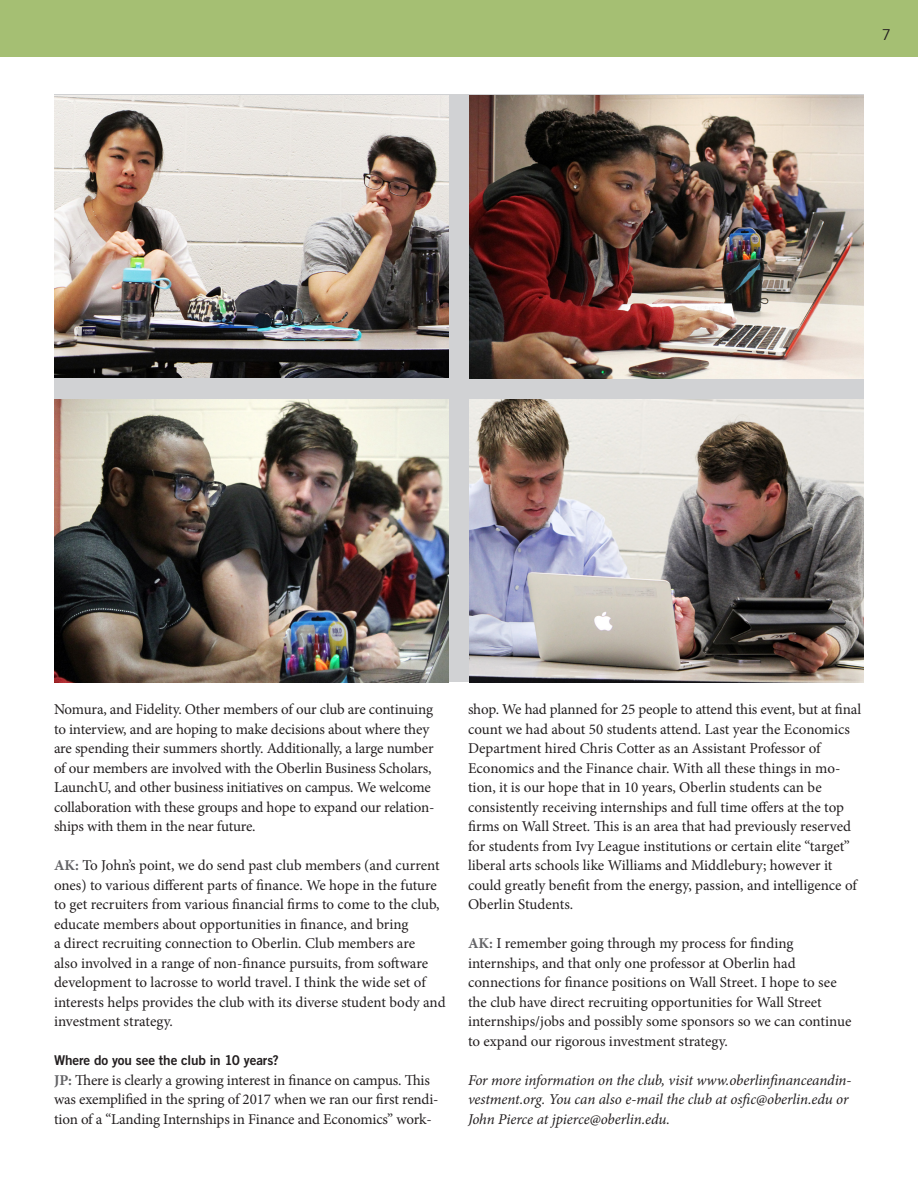
<style>
.page{position:relative;width:918px;height:1188px;background:#fff}
.page>*{position:absolute;margin:0;border:0;box-sizing:border-box;transform-origin:0 0}
.t1{font:15px/19.5px "Minion Pro";letter-spacing:-.005em;color:#231f20}
.t2{font:italic 15px/19.5px "Minion Pro";letter-spacing:-.01em;color:#231f20}
.t3{font:15px "Trade Gothic LT Std";color:#231f20}
.t4{font:13.5px "Trade Gothic LT Std Bd 2";letter-spacing:-.01em;color:#231f20}
.s1{font-weight:700;color:#636366}
</style>
<div class="page">
<div style="left:0;top:0;width:918px;height:56px;background:#a5bf73"></div>
<div style="left:54px;top:94px;width:810px;height:588px;background:#d1d2d4"></div>
<img style="left:54px;top:95px;width:394px;height:283px">
<img style="left:470px;top:95px;width:394px;height:284px">
<img style="left:470px;top:400px;width:394px;height:282px">
<img style="left:54px;top:400px;width:394px;height:282px">
<p class="t3" style="left:882px;top:25px;width:11px">7</p>
<p class="t1" style="left:54px;top:700px;width:382px">Nomura, and Fidelity. Other members of our club are continuing to interview, and are hoping to make decisions about where they are spending their summers shortly. Additionally, a large number of our members are involved with the Oberlin Business Scholars, LaunchU, and other business initiatives on campus. We welcome collaboration with these groups and hope to expand our relation&shy;ships with them in the near future.</p>
<p class="t1" style="left:54px;top:856px;width:393px"><span class="s1">AK:</span> To John’s point, we do send past club members (and current ones) to various different parts of finance. We hope in the future to get recruiters from various financial firms to come to the club, educate members about opportunities in finance, and bring<br>a direct recruiting connection to Oberlin. Club members are<br>also involved in a range of non-finance pursuits, from software development to lacrosse to world travel. I think the wide set of interests helps provides the club with its diverse student body and investment strategy.</p>
<h3 class="t4" style="left:54px;top:1052px;width:226px">Where do you see the club in 10 years?</h3>
<p class="t1" style="left:54px;top:1070px;width:386px"><span class="s1">JP:</span> There is clearly a growing interest in finance on campus. This was exemplified in the spring of 2017 when we ran our first rendi&shy;tion of a “Landing Internships in Finance and Economics” work-</p>
<p class="t1" style="left:468px;top:700px;width:395px">shop. We had planned for 25 people to attend this event, but at final count we had about 50 students attend. Last year the Economics Department hired Chris Cotter as an Assistant Professor of Economics and the Finance chair. With all these things in mo&shy;tion, it is our hope that in 10 years, Oberlin students can be consistently receiving internships and full time offers at the top firms on Wall Street. This is an area that had previously reserved for students from Ivy League institutions or certain elite “target” liberal arts schools like Williams and Middlebury; however it could greatly benefit from the energy, passion, and intelligence of Oberlin Students.</p>
<p class="t1" style="left:468px;top:934px;width:385px"><span class="s1">AK:</span> I remember going through my process for finding internships, and that only one professor at Oberlin had connections for finance positions on Wall Street. I hope to see the club have direct recruiting opportunities for Wall Street internships/jobs and possibly some sponsors so we can continue to expand our rigorous investment strategy.</p>
<p class="t2" style="left:468px;top:1070px;width:385px">For more information on the club, visit www.oberlinfinanceandin&shy;vestment.org. You can also e-mail the club at osfic@oberlin.edu or<br>John Pierce at jpierce@oberlin.edu.</p>
</div>
